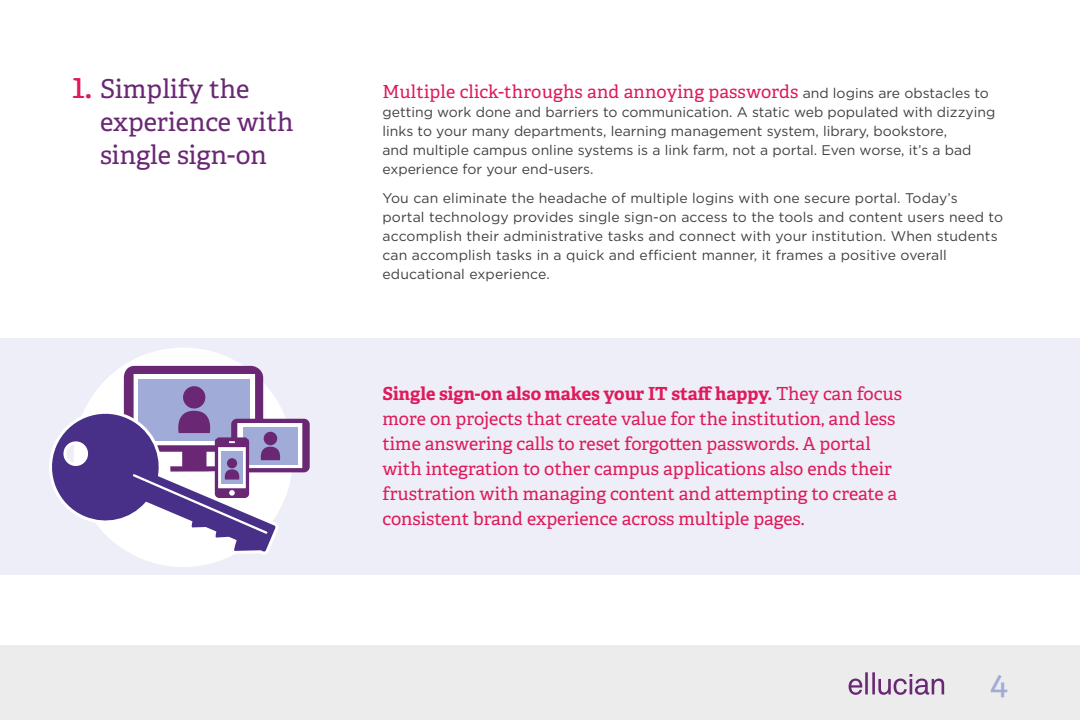
<style>
.page{position:relative;width:1080px;height:720px;background:#fff}
.page>*{position:absolute;margin:0;border:0;box-sizing:border-box;transform-origin:0 0}
.t1{font:35px "Adelle";color:#a1abd7}
.t2{font:26px/33px "Adelle";color:#692774}
.t3{font:18px/25px "Adelle";color:#df1a5a}
.t4{font:14px/19px "Gotham HTF";color:#414042}
.s1{font-size:35px;color:#df1a5a}
.s2{font-family:"Gotham HTF";font-size:14px;color:#414042}
.s3{font-weight:700}
</style>
<div class="page">
<div style="left:0;top:339px;width:1080px;height:236px;background:#edeef7"></div>
<div style="left:74px;top:348px;width:219px;height:219px;background:#fff;border-radius:50%"></div>
<svg style="left:49px;top:401px;width:226px;height:153px"></svg>
<svg style="left:124px;top:366px;width:186px;height:170px"></svg>
<div style="left:0;top:645px;width:1080px;height:75px;background:#ececed"></div>
<svg style="left:849px;top:672px;width:95px;height:23px"></svg>
<h2 class="t2" style="left:100px;top:71px;width:195px;text-indent:-28px"><span class="s1">1.</span> Simplify the experience with single sign-on</h2>
<p class="t3" style="left:382px;top:79px;width:608px">Multiple click-throughs and annoying passwords <span class="s2">and logins are obstacles to</span></p>
<p class="t4" style="left:383px;top:103px;width:614px">getting work done and barriers to communication. A static web populated with dizzying links to your many departments, learning management system, library, bookstore,<br>and multiple campus online systems is a link farm, not a portal. Even worse, it’s a bad experience for your end-users.</p>
<p class="t4" style="left:383px;top:189px;width:622px">You can eliminate the headache of multiple logins with one secure portal. Today’s portal technology provides single sign-on access to the tools and content users need to accomplish their administrative tasks and connect with your institution. When students can accomplish tasks in a quick and efficient manner, it frames a positive overall educational experience.</p>
<p class="t3" style="left:382px;top:381px;width:521px"><span class="s3">Single sign-on also makes your IT staff happy.</span> They can focus more on projects that create value for the institution, and less time answering calls to reset forgotten passwords. A portal with integration to other campus applications also ends their frustration with managing content and attempting to create a consistent brand experience across multiple pages.</p>
<h1 class="t1" style="left:990px;top:657px;width:19px">4</h1>
</div>
